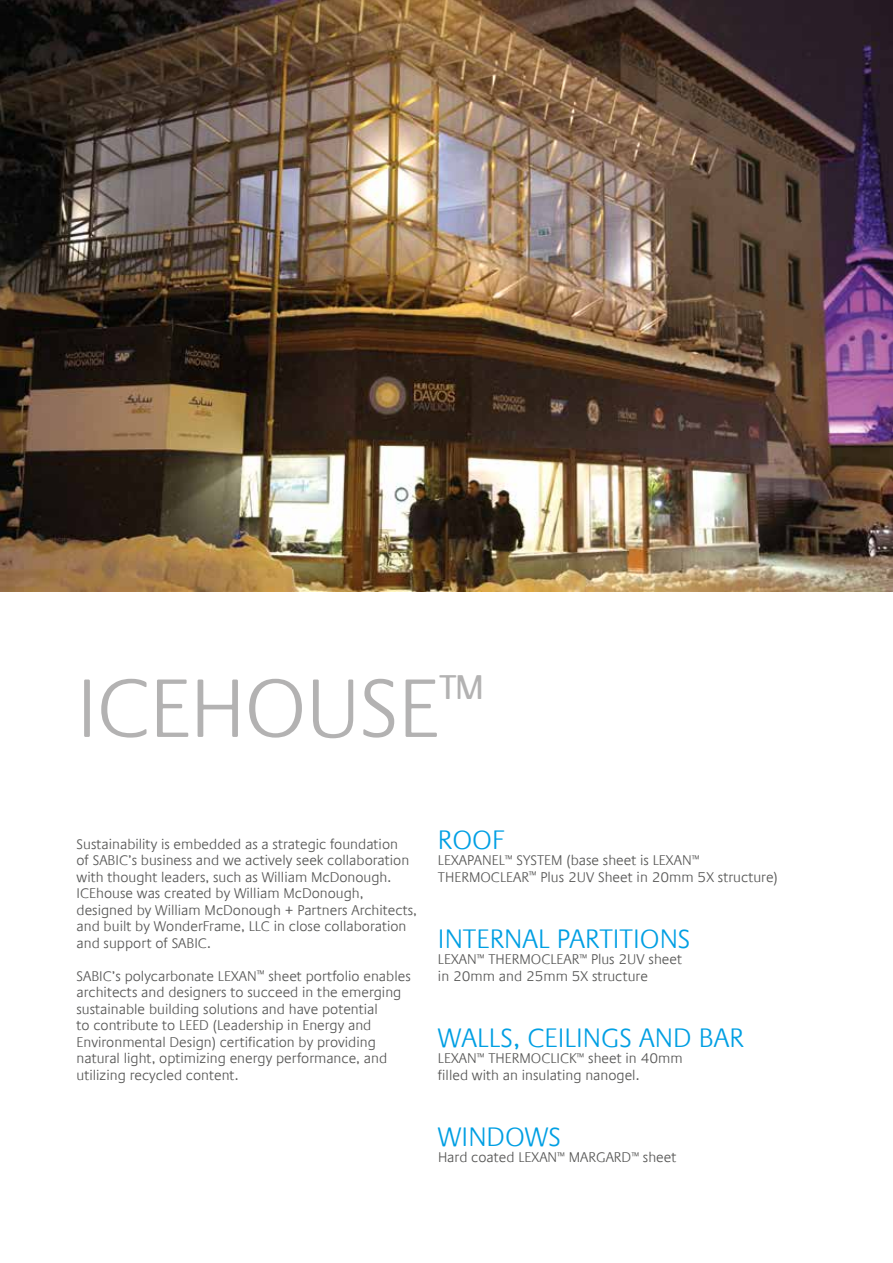
<style>
.page{position:relative;width:893px;height:1263px;background:#fff}
.page>*{position:absolute;margin:0;border:0;box-sizing:border-box;transform-origin:0 0}
.t1{font:300 84.45px "Praxis Com";letter-spacing:-.01em;color:#b3b2b2}
.t2{font:300 27px "Praxis Com";color:#009fe3}
.t3{font:300 14.25px/16.5px "Praxis Com";color:#575756}
</style>
<div class="page">
<img style="left:0;top:0;width:893px;height:591px">
<h1 class="t1" style="left:77px;top:660px;width:410px">ICEHOUSE<sup>™</sup></h1>
<p class="t3" style="left:77px;top:836px;width:342px">Sustainability is embedded as a strategic foundation<br>of SABIC’s business and we actively seek collaboration with thought leaders, such as William McDonough.<br>ICEhouse was created by William McDonough, designed by William McDonough + Partners Architects, and built by WonderFrame, LLC in close collaboration and support of SABIC.</p>
<p class="t3" style="left:77px;top:968px;width:336px">SABIC’s polycarbonate LEXAN<sup>™</sup> sheet portfolio enables architects and designers to succeed in the emerging sustainable building solutions and have potential<br>to contribute to LEED (Leadership in Energy and Environmental Design) certification by providing natural light, optimizing energy performance, and utilizing recycled content.</p>
<h2 class="t2" style="left:438px;top:824px;width:68px">ROOF</h2>
<p class="t3" style="left:438px;top:852px;width:341px">LEXAPANEL<sup>™</sup> SYSTEM (base sheet is LEXAN<sup>™<br></sup>THERMOCLEAR<sup>™</sup> Plus 2UV Sheet in 20mm 5X structure)</p>
<h2 class="t2" style="left:438px;top:923px;width:254px">INTERNAL PARTITIONS</h2>
<p class="t3" style="left:438px;top:951px;width:246px">LEXAN<sup>™</sup> THERMOCLEAR<sup>™</sup> Plus 2UV sheet in 20mm and 25mm 5X structure</p>
<h2 class="t2" style="left:438px;top:1022px;width:307px">WALLS, CEILINGS AND BAR</h2>
<p class="t3" style="left:438px;top:1050px;width:246px">LEXAN<sup>™</sup> THERMOCLICK<sup>™</sup> sheet in 40mm filled with an insulating nanogel.</p>
<h2 class="t2" style="left:438px;top:1121px;width:125px">WINDOWS</h2>
<p class="t3" style="left:438px;top:1149px;width:240px">Hard coated LEXAN<sup>™</sup> MARGARD<sup>™</sup> sheet</p>
</div>
